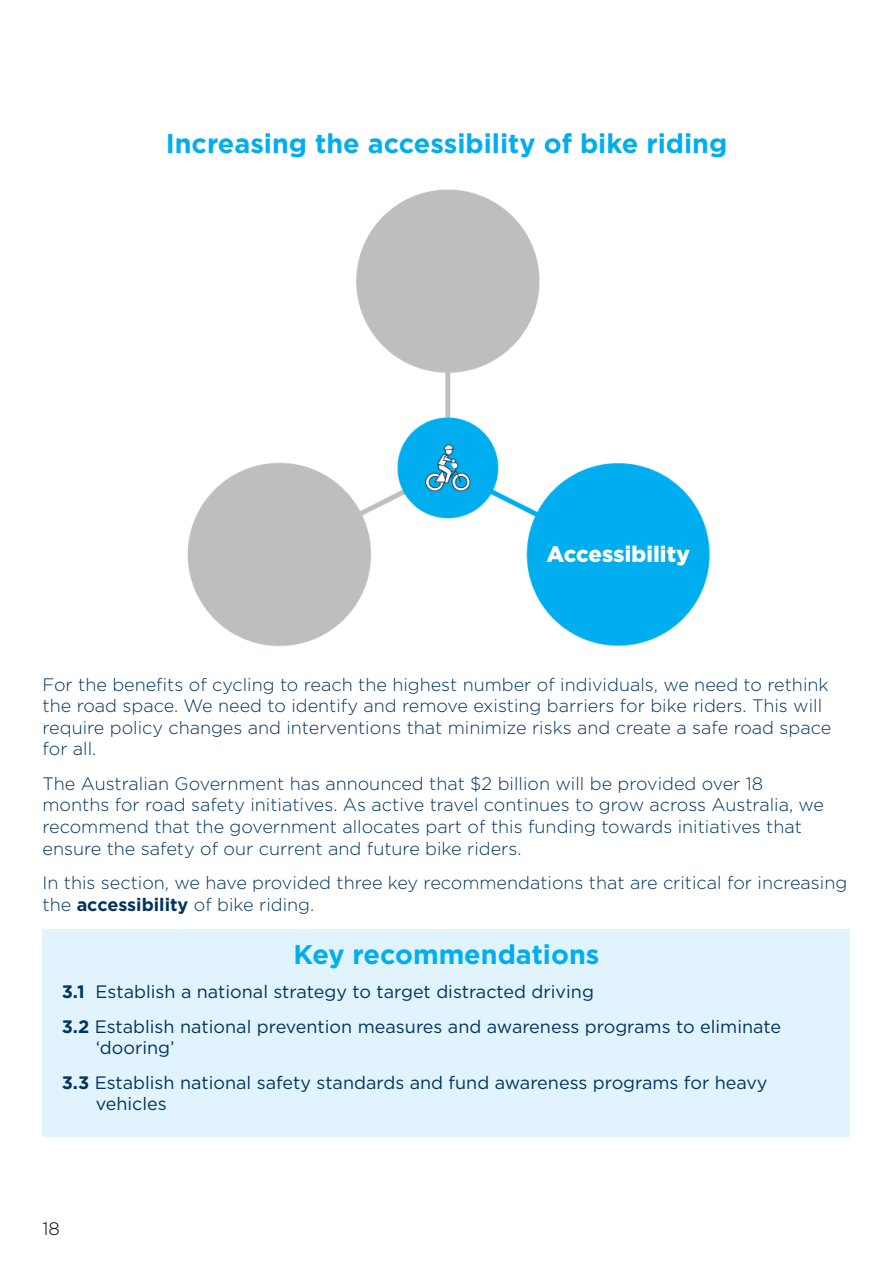
<style>
.page{position:relative;width:893px;height:1263px;background:#fff}
.page>*{position:absolute;margin:0;border:0;box-sizing:border-box;transform-origin:0 0}
.t1{font:700 27px "Gotham";color:#00aeef}
.t2{font:300 18px/21.6px "Gotham";color:#003460}
.t3{font:18px/34.3px "Gotham";color:#003460}
.t4{font:300 18px "Gotham";color:#000}
.s1{font-weight:700}
</style>
<div class="page">
<img style="left:187px;top:189px;width:523px;height:458px">
<div style="left:43px;top:929px;width:807px;height:208px;background:#e1f4fd"></div>
<h1 class="t1" style="left:166px;top:128px;width:563px">Increasing the accessibility of bike riding</h1>
<p class="t2" style="left:43px;top:673px;width:790px">For the benefits of cycling to reach the highest number of individuals, we need to rethink the road space. We need to identify and remove existing barriers for bike riders. This will require policy changes and interventions that minimize risks and create a safe road space for all.</p>
<p class="t2" style="left:43px;top:772px;width:783px">The Australian Government has announced that $2 billion will be provided over 18 months for road safety initiatives. As active travel continues to grow across Australia, we recommend that the government allocates part of this funding towards initiatives that ensure the safety of our current and future bike riders.</p>
<p class="t2" style="left:43px;top:871px;width:806px">In this section, we have provided three key recommendations that are critical for increasing the <span class="s1">accessibility</span> of bike riding.</p>
<h1 class="t1" style="left:294px;top:939px;width:307px">Key recommendations</h1>
<p class="t3" style="left:62px;top:974px;width:721px"><span class="s1">3.1</span> Establish a national strategy to target distracted driving<br><span class="s1">3.2</span> Establish national prevention measures and awareness programs to eliminate</p>
<p class="t3" style="left:62px;top:1030px;width:707px;text-indent:34px">‘dooring’<br><span class="s1">3.3</span> Establish national safety standards and fund awareness programs for heavy</p>
<p class="t3" style="left:96px;top:1086px;width:73px">vehicles</p>
<p class="t4" style="left:43px;top:1217px;width:19px">18</p>
</div>
